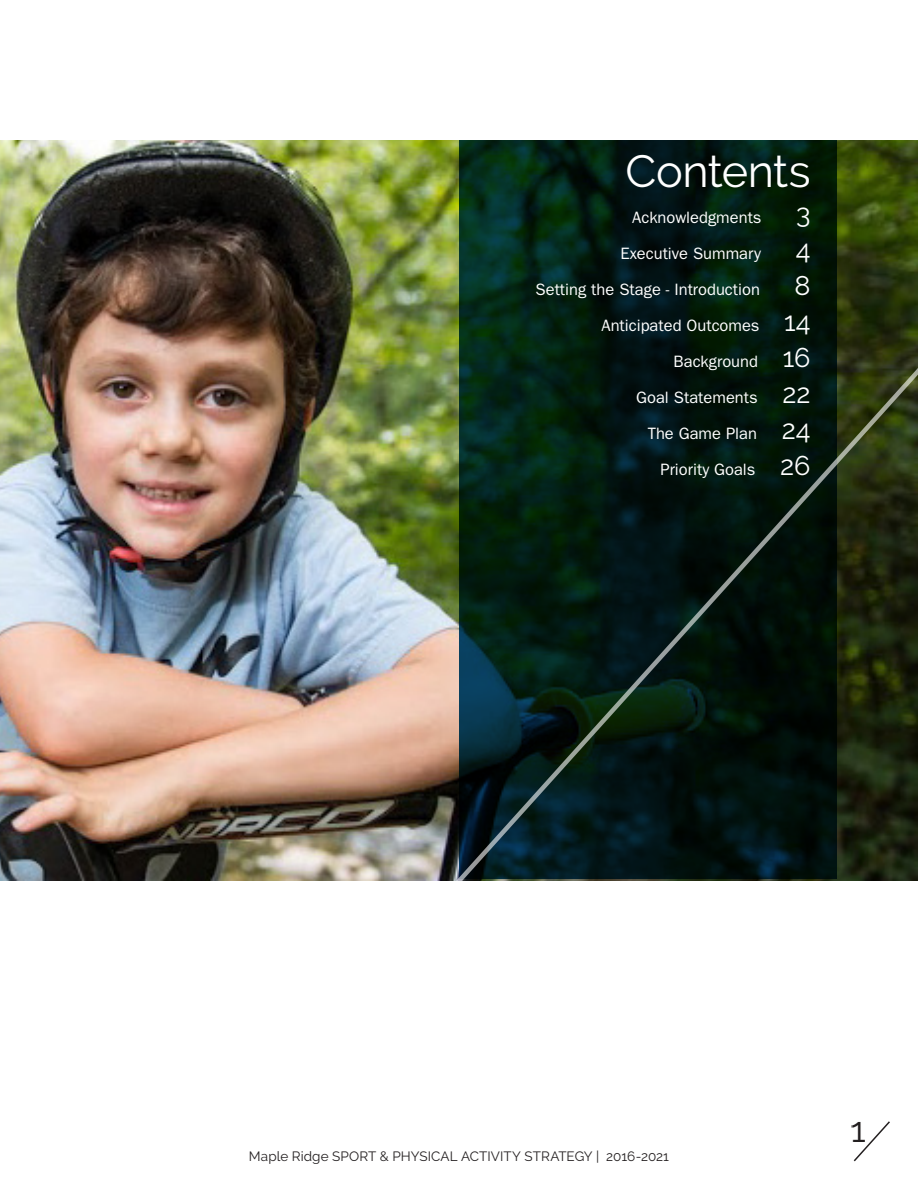
<style>
.page{position:relative;width:918px;height:1188px;background:#fff}
.page>*{position:absolute;margin:0;border:0;box-sizing:border-box;transform-origin:0 0}
.t1{font:45px "Raleway";letter-spacing:-.01em;color:#fff}
.t2{font:35.1px "Raleway";color:#231f20}
.t3{font:27px "Raleway";color:#fff}
.t4{font:16.5px "ITC Franklin Gothic Std";color:#fff}
.t5{font:13.5px "Raleway";letter-spacing:.005em;color:#231f20}
.s1{font-family:"Raleway";font-size:27px}
</style>
<div class="page">
<svg style="left:853px;top:1121px;width:37px;height:41px"></svg>
<img style="left:0;top:140px;width:918px;height:740px">
<svg style="left:459px;top:140px;width:378px;height:137px;background:#031f14"></svg>
<img style="left:354px;top:277px;width:564px;height:604px">
<p class="t1" style="left:625px;top:145px;width:187px">Contents</p>
<p class="t4" style="left:632px;top:208px;width:131px">Acknowledgments</p>
<p class="t3" style="left:796px;top:198px;width:16px">3</p>
<p class="t4" style="left:620px;top:244px;width:142px">Executive Summary</p>
<p class="t3" style="left:796px;top:234px;width:16px">4</p>
<p class="t4" style="left:536px;top:280px;width:226px">Setting the Stage - Introduction</p>
<p class="t3" style="left:795px;top:270px;width:18px">8</p>
<p class="t4" style="left:601px;top:316px;width:211px">Anticipated Outcomes <span class="s1">14</span></p>
<p class="t4" style="left:674px;top:352px;width:139px">Background <span class="s1">16</span></p>
<p class="t4" style="left:636px;top:388px;width:176px">Goal Statements <span class="s1">22</span></p>
<p class="t4" style="left:648px;top:424px;width:164px">The Game Plan <span class="s1">24</span></p>
<p class="t4" style="left:660px;top:460px;width:152px">Priority Goals <span class="s1">26</span></p>
<p class="t5" style="left:249px;top:1148px;width:422px">Maple Ridge SPORT &amp; PHYSICAL ACTIVITY STRATEGY | 2016-2021</p>
<p class="t2" style="left:850px;top:1109px;width:17px">1</p>
</div>
